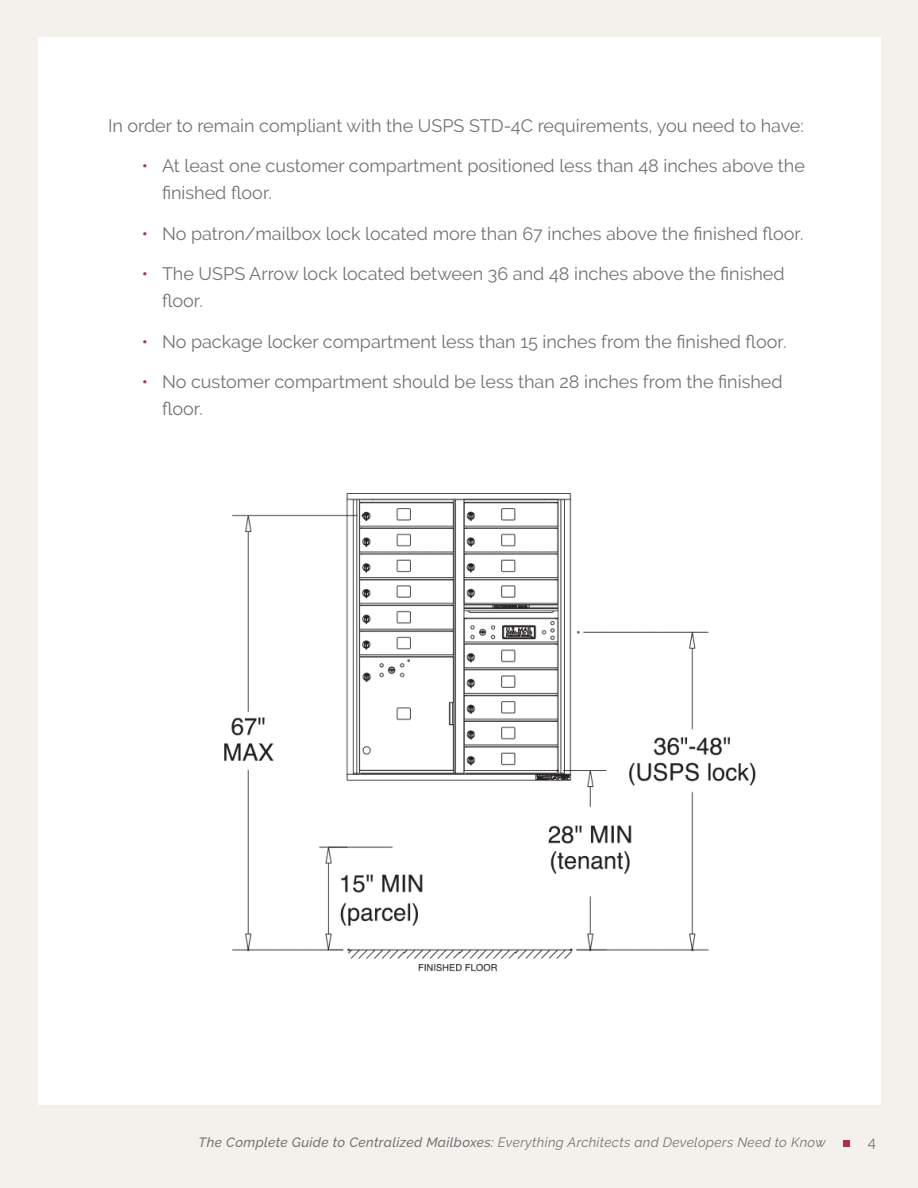
<style>
.page{position:relative;width:918px;height:1188px;background:#f4f1ed}
.page>*{position:absolute;margin:0;border:0;box-sizing:border-box;transform-origin:0 0}
.t1{font:18px/27px "Raleway";color:#737373}
.t2{font:15px "Raleway";color:#737373}
.t3{font:italic 13.5px "Raleway";letter-spacing:.025em;color:#737373}
.s1{color:#b52c4b}
.s2{font-weight:500}
</style>
<div class="page">
<div style="left:38px;top:37px;width:842px;height:1067px;background:#fff"></div>
<svg style="left:843px;top:1140px;width:6px;height:6px"></svg>
<img style="left:224px;top:493px;width:532px;height:479px">
<p class="t1" style="left:108px;top:112px;width:697px">In order to remain compliant with the USPS STD-4C requirements, you need to have:</p>
<p class="t1" style="left:162px;top:154px;width:645px;text-indent:-20px"><span class="s1">•</span> At least one customer compartment positioned less than 48 inches above the finished floor.</p>
<p class="t1" style="left:142px;top:220px;width:663px"><span class="s1">•</span> No patron/mailbox lock located more than 67 inches above the finished floor.</p>
<p class="t1" style="left:162px;top:260px;width:624px;text-indent:-20px"><span class="s1">•</span> The USPS Arrow lock located between 36 and 48 inches above the finished floor.</p>
<p class="t1" style="left:142px;top:328px;width:646px"><span class="s1">•</span> No package locker compartment less than 15 inches from the finished floor.</p>
<p class="t1" style="left:162px;top:368px;width:622px;text-indent:-20px"><span class="s1">•</span> No customer compartment should be less than 28 inches from the finished floor.</p>
<p class="t3" style="left:199px;top:1137px;width:628px"><span class="s2">The Complete Guide to Centralized Mailboxes:</span> Everything Architects and Developers Need to Know</p>
<p class="t2" style="left:868px;top:1136px;width:10px">4</p>
</div>
